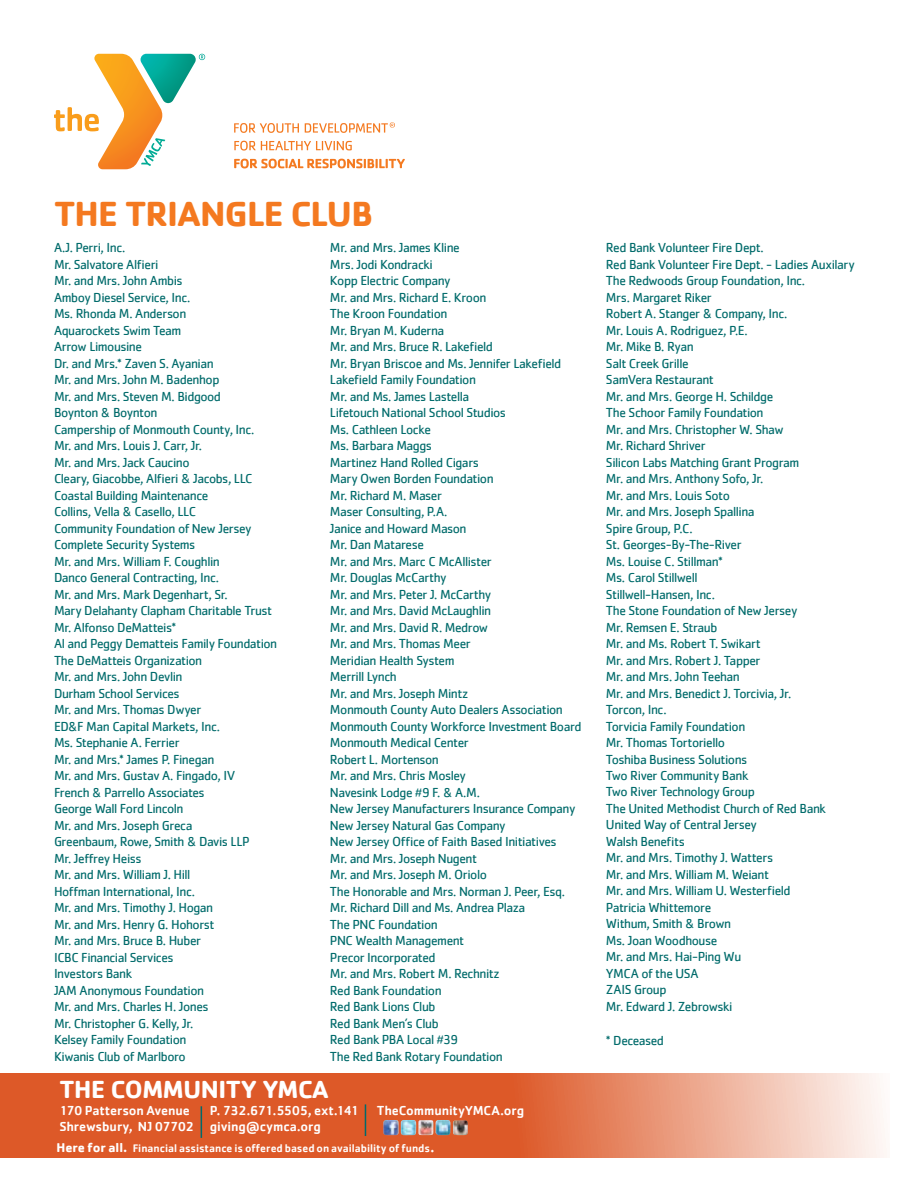
<style>
.page{position:relative;width:918px;height:1188px;background:#fff}
.page>*{position:absolute;margin:0;border:0;box-sizing:border-box;transform-origin:0 0}
.t1{font:700 36px "Cachet";letter-spacing:-.025em;color:#f47920}
.t2{font:700 25.5px "Cachet";letter-spacing:-.015em;color:#fff}
.t3{font:13.5px/16.5px "Cachet";letter-spacing:-.035em;color:#006b6b}
.t4{font:500 13.5px "Cachet";letter-spacing:-.01em;color:#fff}
.t5{font:500 13.5px "Cachet";letter-spacing:-.045em;color:#fff}
.t6{font:500 11.25px "Cachet";color:#fff}
.s1{font-weight:700;font-size:13.2px}
.s2{font-size:15px}
</style>
<div class="page">
<img style="left:234px;top:123px;width:171px;height:46px">
<img style="left:240px;top:123px;width:144px;height:10px">
<img style="left:240px;top:141px;width:112px;height:10px">
<img style="left:240px;top:159px;width:122px;height:9px">
<svg style="left:390px;top:122px;width:5px;height:6px"></svg>
<svg style="left:54px;top:54px;width:151px;height:115px"></svg>
<svg style="left:0;top:1073px;width:887px;height:85px;background:#e37b54"></svg>
<hr style="left:201px;top:1106px;width:1px;height:32px;background:#006b6b">
<hr style="left:365px;top:1104px;width:1px;height:32px;background:#006b6b">
<img style="left:383px;top:1120px;width:85px;height:16px">
<h1 class="t1" style="left:54px;top:191px;width:321px">THE TRIANGLE CLUB</h1>
<p class="t3" style="left:54px;top:239px;width:225px">A.J. Perri, Inc.<br>Mr. Salvatore Alfieri<br>Mr. and Mrs. John Ambis<br>Amboy Diesel Service, Inc.<br>Ms. Rhonda M. Anderson<br>Aquarockets Swim Team<br>Arrow Limousine<br>Dr. and Mrs.* Zaven S. Ayanian<br>Mr. and Mrs. John M. Badenhop<br>Mr. and Mrs. Steven M. Bidgood<br>Boynton &amp; Boynton<br>Campership of Monmouth County, Inc.<br>Mr. and Mrs. Louis J. Carr, Jr.<br>Mr. and Mrs. Jack Caucino<br>Cleary, Giacobbe, Alfieri &amp; Jacobs, LLC<br>Coastal Building Maintenance<br>Collins, Vella &amp; Casello, LLC<br>Community Foundation of New Jersey<br>Complete Security Systems<br>Mr. and Mrs. William F. Coughlin<br>Danco General Contracting, Inc.<br>Mr. and Mrs. Mark Degenhart, Sr.<br>Mary Delahanty Clapham Charitable Trust<br>Mr. Alfonso DeMatteis*<br>Al and Peggy Dematteis Family Foundation<br>The DeMatteis Organization<br>Mr. and Mrs. John Devlin<br>Durham School Services<br>Mr. and Mrs. Thomas Dwyer<br>ED&amp;F Man Capital Markets, Inc.<br>Ms. Stephanie A. Ferrier<br>Mr. and Mrs.* James P. Finegan<br>Mr. and Mrs. Gustav A. Fingado, IV<br>French &amp; Parrello Associates<br>George Wall Ford Lincoln<br>Mr. and Mrs. Joseph Greca<br>Greenbaum, Rowe, Smith &amp; Davis LLP<br>Mr. Jeffrey Heiss<br>Mr. and Mrs. William J. Hill<br>Hoffman International, Inc.<br>Mr. and Mrs. Timothy J. Hogan<br>Mr. and Mrs. Henry G. Hohorst<br>Mr. and Mrs. Bruce B. Huber<br>ICBC Financial Services<br>Investors Bank<br>JAM Anonymous Foundation<br>Mr. and Mrs. Charles H. Jones<br>Mr. Christopher G. Kelly, Jr.<br>Kelsey Family Foundation<br>Kiwanis Club of Marlboro</p>
<p class="t3" style="left:330px;top:239px;width:253px">Mr. and Mrs. James Kline<br>Mrs. Jodi Kondracki<br>Kopp Electric Company<br>Mr. and Mrs. Richard E. Kroon<br>The Kroon Foundation<br>Mr. Bryan M. Kuderna<br>Mr. and Mrs. Bruce R. Lakefield<br>Mr. Bryan Briscoe and Ms. Jennifer Lakefield<br>Lakefield Family Foundation<br>Mr. and Ms. James Lastella<br>Lifetouch National School Studios<br>Ms. Cathleen Locke<br>Ms. Barbara Maggs<br>Martinez Hand Rolled Cigars<br>Mary Owen Borden Foundation<br>Mr. Richard M. Maser<br>Maser Consulting, P.A.<br>Janice and Howard Mason<br>Mr. Dan Matarese<br>Mr. and Mrs. Marc C McAllister<br>Mr. Douglas McCarthy<br>Mr. and Mrs. Peter J. McCarthy<br>Mr. and Mrs. David McLaughlin<br>Mr. and Mrs. David R. Medrow<br>Mr. and Mrs. Thomas Meer<br>Meridian Health System<br>Merrill Lynch<br>Mr. and Mrs. Joseph Mintz<br>Monmouth County Auto Dealers Association<br>Monmouth County Workforce Investment Board<br>Monmouth Medical Center<br>Robert L. Mortenson<br>Mr. and Mrs. Chris Mosley<br>Navesink Lodge #9 F. &amp; A.M.<br>New Jersey Manufacturers Insurance Company<br>New Jersey Natural Gas Company<br>New Jersey Office of Faith Based Initiatives<br>Mr. and Mrs. Joseph Nugent<br>Mr. and Mrs. Joseph M. Oriolo<br>The Honorable and Mrs. Norman J. Peer, Esq.<br>Mr. Richard Dill and Ms. Andrea Plaza<br>The PNC Foundation<br>PNC Wealth Management<br>Precor Incorporated<br>Mr. and Mrs. Robert M. Rechnitz<br>Red Bank Foundation<br>Red Bank Lions Club<br>Red Bank Men’s Club<br>Red Bank PBA Local #39<br>The Red Bank Rotary Foundation</p>
<p class="t3" style="left:606px;top:239px;width:250px">Red Bank Volunteer Fire Dept.<br>Red Bank Volunteer Fire Dept. - Ladies Auxilary<br>The Redwoods Group Foundation, Inc.<br>Mrs. Margaret Riker<br>Robert A. Stanger &amp; Company, Inc.<br>Mr. Louis A. Rodriguez, P.E.<br>Mr. Mike B. Ryan<br>Salt Creek Grille<br>SamVera Restaurant<br>Mr. and Mrs. George H. Schildge<br>The Schoor Family Foundation<br>Mr. and Mrs. Christopher W. Shaw<br>Mr. Richard Shriver<br>Silicon Labs Matching Grant Program<br>Mr. and Mrs. Anthony Sofo, Jr.<br>Mr. and Mrs. Louis Soto<br>Mr. and Mrs. Joseph Spallina<br>Spire Group, P.C.<br>St. Georges-By-The-River<br>Ms. Louise C. Stillman*<br>Ms. Carol Stillwell<br>Stillwell-Hansen, Inc.<br>The Stone Foundation of New Jersey<br>Mr. Remsen E. Straub<br>Mr. and Ms. Robert T. Swikart<br>Mr. and Mrs. Robert J. Tapper<br>Mr. and Mrs. John Teehan<br>Mr. and Mrs. Benedict J. Torcivia, Jr.<br>Torcon, Inc.<br>Torvicia Family Foundation<br>Mr. Thomas Tortoriello<br>Toshiba Business Solutions<br>Two River Community Bank<br>Two River Technology Group<br>The United Methodist Church of Red Bank<br>United Way of Central Jersey<br>Walsh Benefits<br>Mr. and Mrs. Timothy J. Watters<br>Mr. and Mrs. William M. Weiant<br>Mr. and Mrs. William U. Westerfield<br>Patricia Whittemore<br>Withum, Smith &amp; Brown<br>Ms. Joan Woodhouse<br>Mr. and Mrs. Hai-Ping Wu<br>YMCA of the USA<br>ZAIS Group<br>Mr. Edward J. Zebrowski</p>
<p class="t3" style="left:606px;top:1032px;width:60px">* Deceased</p>
<h2 class="t2" style="left:59px;top:1073px;width:271px">THE COMMUNITY YMCA</h2>
<p class="t4" style="left:59px;top:1102px;width:132px">170 Patterson Avenue</p>
<p class="t5" style="left:210px;top:1102px;width:151px">P. 732.671.5505, ext.141</p>
<p class="t4" style="left:377px;top:1102px;width:149px">TheCommunityYMCA.org</p>
<p class="t4" style="left:59px;top:1118px;width:263px">Shrewsbury, NJ 07702 giving@cymca.org</p>
<p class="t6" style="left:56px;top:1141px;width:380px"><span class="s1">Here for all.</span> Financial assistance is offered based on availability of funds<span class="s2">.</span></p>
</div>
